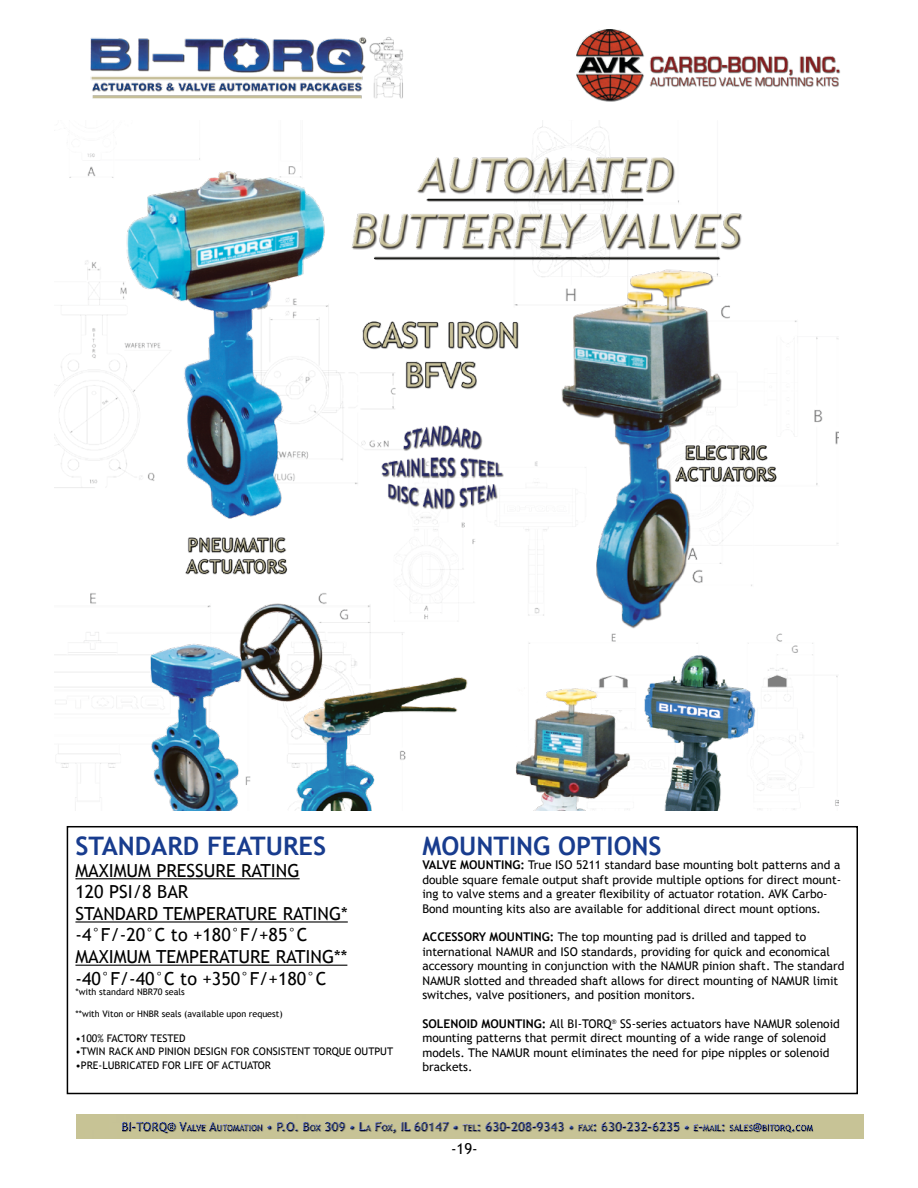
<style>
.page{position:relative;width:918px;height:1188px;background:#fff}
.page>*{position:absolute;margin:0;border:0;box-sizing:border-box;transform-origin:0 0}
.t1{font:700 25.5px "Trebuchet MS";color:#183c8e}
.t2{font:18px/21.6px "Trebuchet MS";color:#000}
.t3{font:15px "Trebuchet MS";color:#000}
.t4{font:12px/14.4px "Trebuchet MS";color:#000}
.t5{font:10.5px "Trebuchet MS";color:#000}
.t6{font:9px "Trebuchet MS";color:#000}
.s1{font-weight:700}
</style>
<div class="page">
<img style="left:77px;top:1114px;width:787px;height:25px">
<div style="left:67px;top:826px;width:791px;height:268px;border:2px solid #000"></div>
<hr style="left:75px;top:878px;width:225px;height:1px;background:#000">
<hr style="left:75px;top:921px;width:273px;height:2px;background:#000">
<hr style="left:75px;top:965px;width:272px;height:1px;background:#000">
<img style="left:54px;top:120px;width:784px;height:690px">
<img style="left:90px;top:37px;width:313px;height:62px">
<img style="left:577px;top:30px;width:263px;height:72px">
<h1 class="t1" style="left:75px;top:830px;width:252px">STANDARD FEATURES</h1>
<h2 class="t2" style="left:75px;top:860px;width:274px">MAXIMUM PRESSURE RATING<br>120 PSI/8 BAR<br>STANDARD TEMPERATURE RATING* -4°F/-20°C to +180°F/+85°C<br>MAXIMUM TEMPERATURE RATING** -40°F/-40°C to +350°F/+180°C</h2>
<p class="t6" style="left:75px;top:987px;width:111px">*with standard NBR70 seals</p>
<p class="t6" style="left:75px;top:1008px;width:209px">**with Viton or HNBR seals (available upon request)</p>
<p class="t5" style="left:75px;top:1032px;width:112px">•100% FACTORY TESTED</p>
<p class="t5" style="left:75px;top:1045px;width:319px">•TWIN RACK AND PINION DESIGN FOR CONSISTENT TORQUE OUTPUT</p>
<p class="t5" style="left:75px;top:1059px;width:197px">•PRE-LUBRICATED FOR LIFE OF ACTUATOR</p>
<h1 class="t1" style="left:422px;top:830px;width:241px">MOUNTING OPTIONS</h1>
<p class="t4" style="left:422px;top:858px;width:420px"><span class="s1">VALVE MOUNTING:</span> True ISO 5211 standard base mounting bolt patterns and a double square female output shaft provide multiple options for direct mount&shy;ing to valve stems and a greater flexibility of actuator rotation. AVK Carbo-Bond mounting kits also are available for additional direct mount options.</p>
<p class="t4" style="left:422px;top:930px;width:424px"><span class="s1">ACCESSORY MOUNTING:</span> The top mounting pad is drilled and tapped to international NAMUR and ISO standards, providing for quick and economical accessory mounting in conjunction with the NAMUR pinion shaft. The standard NAMUR slotted and threaded shaft allows for direct mounting of NAMUR limit switches, valve positioners, and position monitors.</p>
<p class="t4" style="left:422px;top:1016px;width:419px"><span class="s1">SOLENOID MOUNTING:</span> All BI-TORQ<sup>®</sup> SS-series actuators have NAMUR solenoid mounting patterns that permit direct mounting of a wide range of solenoid models. The NAMUR mount eliminates the need for pipe nipples or solenoid brackets.</p>
<p class="t3" style="left:451px;top:1140px;width:28px">-19-</p>
</div>
